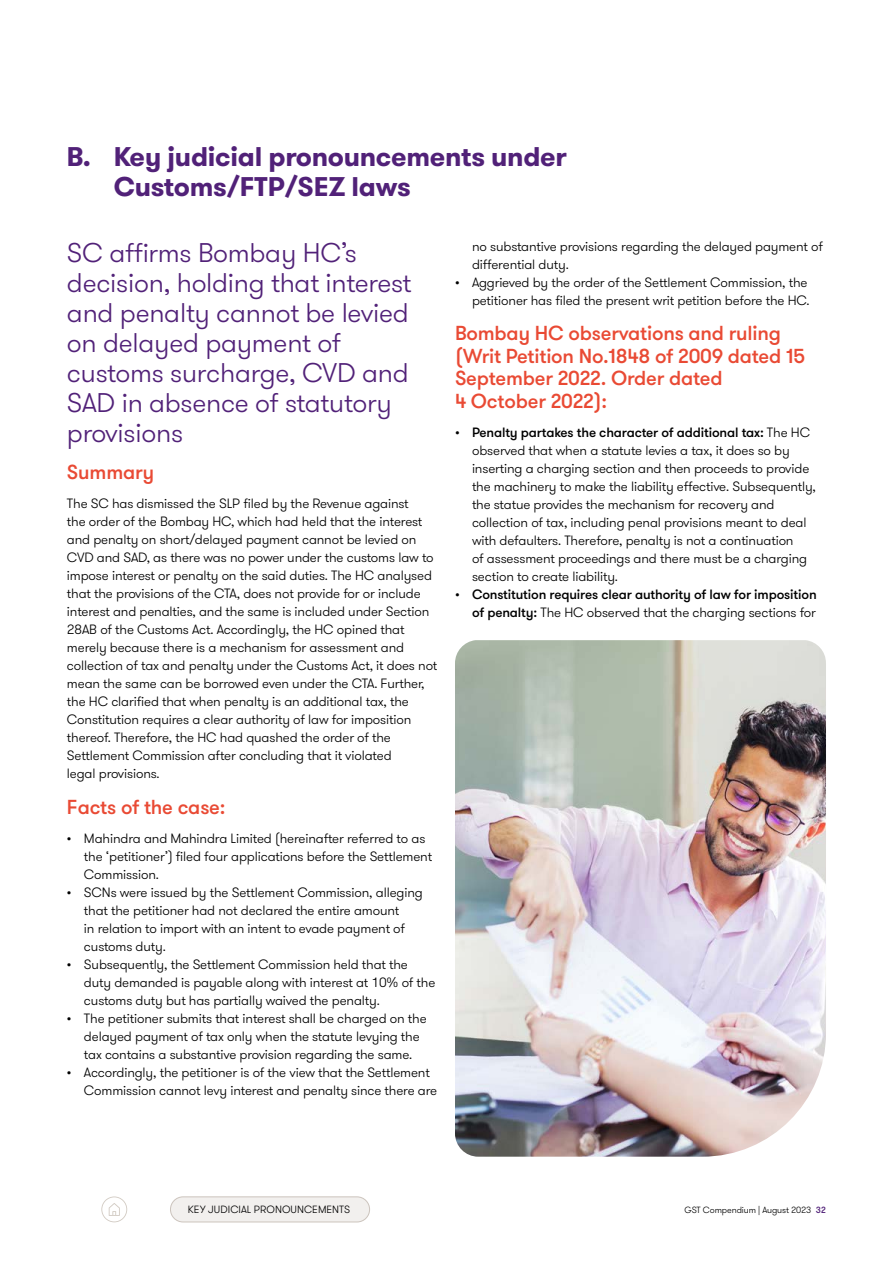
<style>
.page{position:relative;width:893px;height:1263px;background:#fff}
.page>*{position:absolute;margin:0;border:0;box-sizing:border-box;transform-origin:0 0}
.t1{font:300 27px/30px "GT Walsheim Pro";letter-spacing:-.01em;color:#512178}
.t2{font:700 27px/30px "GT Walsheim Pro";letter-spacing:-.01em;color:#512178}
.t3{font:500 20.25px/22.5px "GT Walsheim Pro";letter-spacing:-.01em;color:#e94a34}
.t4{font:300 13.5px/18px "GT Walsheim Pro";letter-spacing:-.01em;color:#000}
.t5{font:500 13.5px/18px "GT Walsheim Pro";letter-spacing:-.01em;color:#000;text-align:right}
.t6{font:300 10.5px "GT Walsheim Pro";letter-spacing:.005em;color:#000}
.t7{font:300 9px "GT Walsheim Pro";letter-spacing:-.01em;color:#000}
.s1{font-weight:500}
.s2{font-weight:300}
.s3{font-weight:500;color:#512178}
</style>
<div class="page">
<div style="left:170px;top:1197px;width:200px;height:25px;background:#f2f0ee;border-radius:13px"></div>
<div style="left:170px;top:1196px;width:200px;height:26px;border:1px solid #ccc4bd;border-radius:13px"></div>
<svg style="left:101px;top:1196px;width:26px;height:26px"></svg>
<img style="left:455px;top:640px;width:371px;height:517px">
<h1 class="t2" style="left:114px;top:142px;width:455px;text-indent:-47px">B. Key judicial pronouncements under<br>Customs/FTP/SEZ laws</h1>
<h1 class="t1" style="left:67px;top:238px;width:346px">SC affirms Bombay HC’s decision, holding that interest and penalty cannot be levied on delayed payment of customs surcharge, CVD and<br>SAD in absence of statutory provisions</h1>
<h2 class="t3" style="left:67px;top:461px;width:89px">Summary</h2>
<p class="t4" style="left:67px;top:495px;width:372px">The SC has dismissed the SLP filed by the Revenue against<br>the order of the Bombay HC, which had held that the interest and penalty on short/delayed payment cannot be levied on CVD and SAD, as there was no power under the customs law to impose interest or penalty on the said duties. The HC analysed that the provisions of the CTA, does not provide for or include interest and penalties, and the same is included under Section 28AB of the Customs Act. Accordingly, the HC opined that merely because there is a mechanism for assessment and collection of tax and penalty under the Customs Act, it does not mean the same can be borrowed even under the CTA. Further, the HC clarified that when penalty is an additional tax, the Constitution requires a clear authority of law for imposition thereof. Therefore, the HC had quashed the order of the Settlement Commission after concluding that it violated<br>legal provisions.</p>
<h2 class="t3" style="left:67px;top:796px;width:160px">Facts of the case:</h2>
<p class="t4" style="left:84px;top:830px;width:350px;text-indent:-17px">• Mahindra and Mahindra Limited (hereinafter referred to as the ‘petitioner’) filed four applications before the Settlement<br>Commission.</p>
<p class="t4" style="left:84px;top:884px;width:340px;text-indent:-17px">• SCNs were issued by the Settlement Commission, alleging that the petitioner had not declared the entire amount<br>in relation to import with an intent to evade payment of customs duty.</p>
<p class="t4" style="left:84px;top:956px;width:353px;text-indent:-17px">• Subsequently, the Settlement Commission held that the duty demanded is payable along with interest at 10% of the customs duty but has partially waived the penalty.</p>
<p class="t4" style="left:84px;top:1010px;width:344px;text-indent:-17px">• The petitioner submits that interest shall be charged on the delayed payment of tax only when the statute levying the tax contains a substantive provision regarding the same.</p>
<p class="t4" style="left:84px;top:1063px;width:355px;text-indent:-17px">• Accordingly, the petitioner is of the view that the Settlement<br>Commission cannot levy interest and penalty since there are</p>
<p class="t4" style="left:472px;top:238px;width:352px">no substantive provisions regarding the delayed payment of differential duty.</p>
<p class="t4" style="left:455px;top:274px;width:356px;text-align:right">• Aggrieved by the order of the Settlement Commission, the petitioner has filed the present writ petition before the HC.</p>
<h2 class="t3" style="left:455px;top:323px;width:352px">Bombay HC observations and ruling (Writ Petition No.1848 of 2009 dated 15<br>September 2022. Order dated<br>4 October 2022):</h2>
<p class="t4" style="left:472px;top:424px;width:345px;text-indent:-17px"><span class="s1">• Penalty partakes the character of additional tax:</span> The HC observed that when a statute levies a tax, it does so by inserting a charging section and then proceeds to provide the machinery to make the liability effective. Subsequently, the statue provides the mechanism for recovery and collection of tax, including penal provisions meant to deal with defaulters. Therefore, penalty is not a continuation<br>of assessment proceedings and there must be a charging section to create liability.</p>
<p class="t5" style="left:455px;top:586px;width:363px">• Constitution requires clear authority of law for imposition of penalty: <span class="s2">The HC observed that the charging sections for</span></p>
<p class="t6" style="left:188px;top:1203px;width:164px">KEY JUDICIAL PRONOUNCEMENTS</p>
<p class="t7" style="left:684px;top:1204px;width:143px">GST Compendium | August 2023 <span class="s3">32</span></p>
</div>
